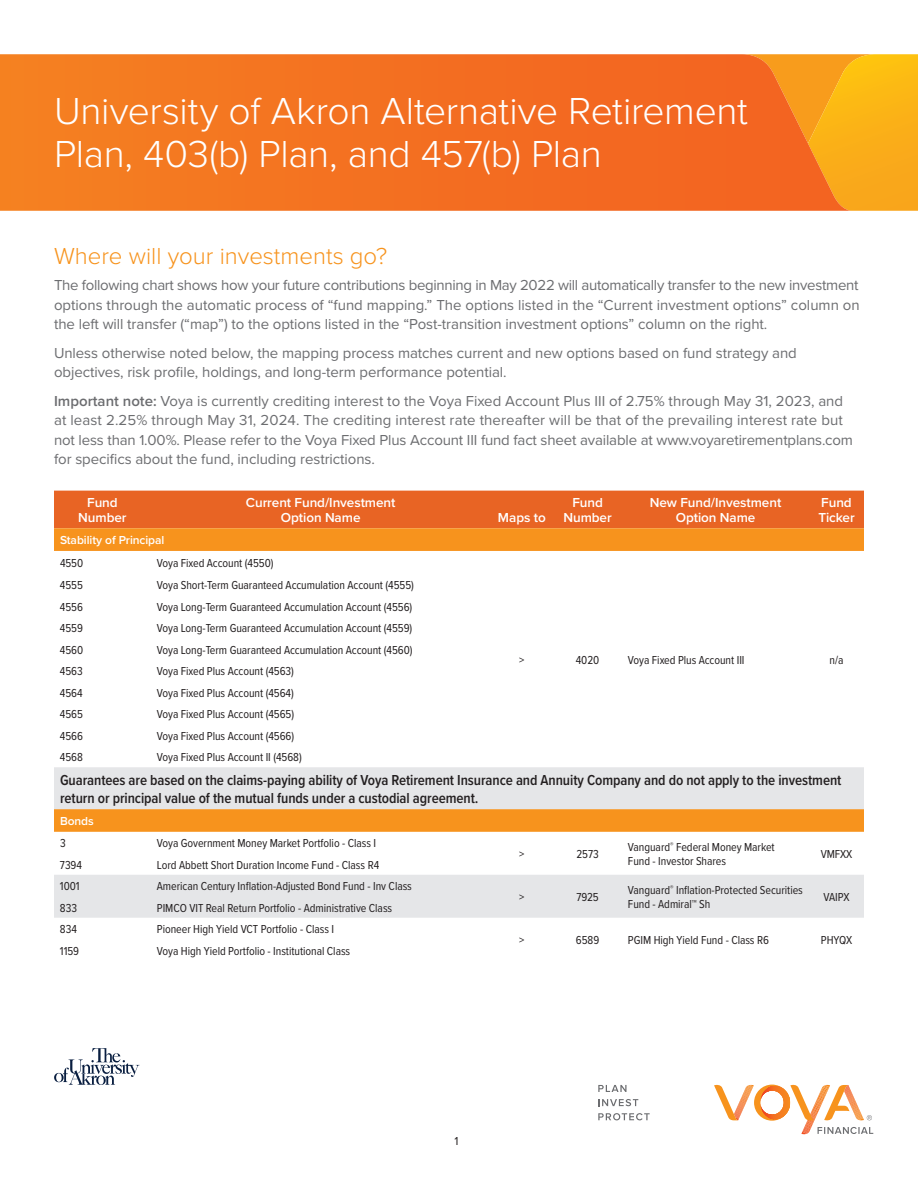
<style>
.page{position:relative;width:918px;height:1188px;background:#fff}
.page>*{position:absolute;margin:0;border:0;box-sizing:border-box;transform-origin:0 0}
.t1{font:300 39px/43.5px "Proxima Nova";letter-spacing:-.01em;color:#fff}
.t2{font:300 24px "Proxima Nova";color:#f7931d}
.t3{font:15px/19.5px "Proxima Nova";letter-spacing:-.005em;color:#6c6d70}
.t4{font:600 15px/18px "Proxima Nova Cond";letter-spacing:-.005em;color:#231f20}
.t5{font:600 13.5px/15px "Proxima Nova";letter-spacing:-.005em;color:#fff;text-align:center}
.t6{font:12px/13.5px "Proxima Nova Cond";letter-spacing:-.005em;color:#231f20}
.t7{font:600 12px "Proxima Nova";letter-spacing:-.005em;color:#fff}
.t8{font:12px "Proxima Nova";color:#231f20}
.s1{font-weight:600}
</style>
<div class="page">
<div style="left:54px;top:491px;width:810px;height:37px;background:#e86424"></div>
<svg style="left:54px;top:528px;width:810px;height:23px;background:#f7931f"></svg>
<svg style="left:54px;top:767px;width:810px;height:151px;fill:#e5e6e8"></svg>
<svg style="left:54px;top:1048px;width:86px;height:37px"></svg>
<svg style="left:714px;top:1084px;width:159px;height:51px"></svg>
<svg style="left:598px;top:1085px;width:28px;height:7px"></svg>
<svg style="left:598px;top:1099px;width:40px;height:7px"></svg>
<svg style="left:598px;top:1113px;width:52px;height:7px"></svg>
<svg style="left:851px;top:54px;width:67px;height:157px;background:#fab117"></svg>
<svg style="left:0;top:54px;width:851px;height:157px;background:#f37421"></svg>
<h1 class="t1" style="left:54px;top:89px;width:696px">University of Akron Alternative Retirement<br>Plan, 403(b) Plan, and 457(b) Plan</h1>
<h2 class="t2" style="left:54px;top:242px;width:335px">Where will your investments go?</h2>
<p class="t3" style="left:54px;top:275px;width:807px;text-align:justify">The following chart shows how your future contributions beginning in May 2022 will automatically transfer to the new investment options through the automatic process of “fund mapping.” The options listed in the “Current investment options” column on the left will transfer (“map”) to the options listed in the “Post-transition investment options” column on the right.</p>
<p class="t3" style="left:54px;top:342px;width:744px">Unless otherwise noted below, the mapping process matches current and new options based on fund strategy and objectives, risk profile, holdings, and long-term performance potential.</p>
<p class="t3" style="left:54px;top:390px;width:801px"><span class="s1">Important note:</span> Voya is currently crediting interest to the Voya Fixed Account Plus III of 2.75% through May 31, 2023, and at least 2.25% through May 31, 2024. The crediting interest rate thereafter will be that of the prevailing interest rate but not less than 1.00%. Please refer to the Voya Fixed Plus Account III fund fact sheet available at www.voyaretirementplans.com for specifics about the fund, including restrictions.</p>
<p class="t5" style="left:78px;top:495px;width:50px">Fund<br>Number</p>
<p class="t5" style="left:246px;top:495px;width:151px">Current Fund/Investment<br>Option Name</p>
<p class="t5" style="left:563px;top:495px;width:50px">Fund<br>Number</p>
<p class="t5" style="left:650px;top:495px;width:133px">New Fund/Investment<br>Option Name</p>
<p class="t5" style="left:818px;top:495px;width:38px;text-align:left">Fund<br>Ticker</p>
<p class="t5" style="left:498px;top:510px;width:49px">Maps to</p>
<p class="t7" style="left:60px;top:531px;width:106px">Stability of Principal</p>
<p class="t6" style="left:60px;top:556px;width:25px">4550</p>
<p class="t6" style="left:157px;top:556px;width:118px">Voya Fixed Account (4550)</p>
<p class="t6" style="left:60px;top:578px;width:25px">4555</p>
<p class="t6" style="left:157px;top:578px;width:258px">Voya Short-Term Guaranteed Accumulation Account (4555)</p>
<p class="t6" style="left:60px;top:599px;width:25px">4556</p>
<p class="t6" style="left:157px;top:599px;width:257px">Voya Long-Term Guaranteed Accumulation Account (4556)</p>
<p class="t6" style="left:60px;top:621px;width:25px">4559</p>
<p class="t6" style="left:157px;top:621px;width:257px">Voya Long-Term Guaranteed Accumulation Account (4559)</p>
<p class="t6" style="left:60px;top:642px;width:25px">4560</p>
<p class="t6" style="left:157px;top:642px;width:257px">Voya Long-Term Guaranteed Accumulation Account (4560)</p>
<p class="t6" style="left:60px;top:664px;width:24px">4563</p>
<p class="t6" style="left:157px;top:664px;width:138px">Voya Fixed Plus Account (4563)</p>
<p class="t6" style="left:60px;top:685px;width:24px">4564</p>
<p class="t6" style="left:157px;top:685px;width:138px">Voya Fixed Plus Account (4564)</p>
<p class="t6" style="left:60px;top:707px;width:25px">4565</p>
<p class="t6" style="left:157px;top:707px;width:139px">Voya Fixed Plus Account (4565)</p>
<p class="t6" style="left:60px;top:729px;width:25px">4566</p>
<p class="t6" style="left:157px;top:729px;width:139px">Voya Fixed Plus Account (4566)</p>
<p class="t6" style="left:60px;top:750px;width:24px">4568</p>
<p class="t6" style="left:157px;top:750px;width:146px">Voya Fixed Plus Account II (4568)</p>
<p class="t4" style="left:60px;top:771px;width:783px">Guarantees are based on the claims-paying ability of Voya Retirement Insurance and Annuity Company and do not apply to the investment return or principal value of the mutual funds under a custodial agreement.</p>
<p class="t7" style="left:60px;top:812px;width:35px">Bonds</p>
<p class="t6" style="left:60px;top:836px;width:7px">3</p>
<p class="t6" style="left:157px;top:836px;width:221px">Voya Government Money Market Portfolio - Class I</p>
<p class="t6" style="left:519px;top:847px;width:7px">&gt;</p>
<p class="t6" style="left:576px;top:847px;width:24px">2573</p>
<p class="t6" style="left:628px;top:840px;width:148px">Vanguard<sup>®</sup> Federal Money Market<br>Fund - Investor Shares</p>
<p class="t6" style="left:821px;top:847px;width:33px">VMFXX</p>
<p class="t6" style="left:519px;top:653px;width:7px">&gt;</p>
<p class="t6" style="left:576px;top:653px;width:25px">4020</p>
<p class="t6" style="left:628px;top:653px;width:118px">Voya Fixed Plus Account III</p>
<p class="t6" style="left:830px;top:653px;width:15px">n/a</p>
<p class="t6" style="left:60px;top:858px;width:24px">7394</p>
<p class="t6" style="left:157px;top:858px;width:224px">Lord Abbett Short Duration Income Fund - Class R4</p>
<p class="t6" style="left:60px;top:879px;width:21px">1001</p>
<p class="t6" style="left:157px;top:879px;width:257px">American Century Inflation-Adjusted Bond Fund - Inv Class</p>
<p class="t6" style="left:519px;top:890px;width:7px">&gt;</p>
<p class="t6" style="left:576px;top:890px;width:24px">7925</p>
<p class="t6" style="left:628px;top:883px;width:176px">Vanguard<sup>®</sup> Inflation-Protected Securities<br>Fund - Admiral™ Sh</p>
<p class="t6" style="left:824px;top:890px;width:28px">VAIPX</p>
<p class="t6" style="left:60px;top:900px;width:19px">833</p>
<p class="t6" style="left:157px;top:900px;width:237px">PIMCO VIT Real Return Portfolio - Administrative Class</p>
<p class="t6" style="left:60px;top:922px;width:18px">834</p>
<p class="t6" style="left:157px;top:922px;width:179px">Pioneer High Yield VCT Portfolio - Class I</p>
<p class="t6" style="left:519px;top:933px;width:7px">&gt;</p>
<p class="t6" style="left:576px;top:933px;width:25px">6589</p>
<p class="t6" style="left:628px;top:933px;width:143px">PGIM High Yield Fund - Class R6</p>
<p class="t6" style="left:821px;top:933px;width:33px">PHYQX</p>
<p class="t6" style="left:60px;top:943px;width:21px">1159</p>
<p class="t6" style="left:157px;top:943px;width:195px">Voya High Yield Portfolio - Institutional Class</p>
<p class="t8" style="left:454px;top:1132px;width:6px">1</p>
</div>
